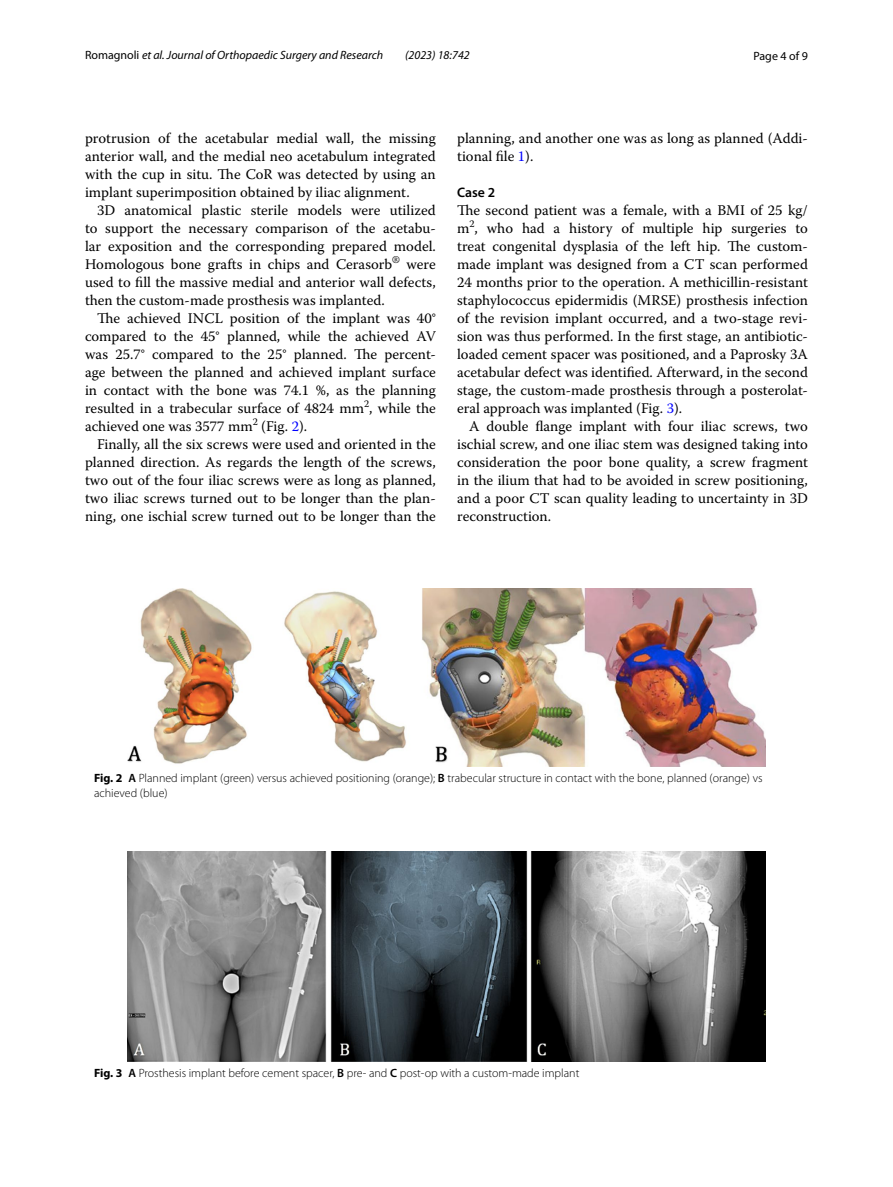
<style>
.page{position:relative;width:893px;height:1187px;background:#fff}
.page>*{position:absolute;margin:0;border:0;box-sizing:border-box;transform-origin:0 0}
.t1{font:14.7px/18px "Warnock Pro";color:#000;text-align:justify}
.t2{font:600 13.8px "Myriad Pro";color:#000}
.t3{font:300 12px/15px "Myriad Pro";color:#000}
.t4{font:italic 12px "Myriad Pro";color:#000}
.t5{font:12px "Myriad Pro";color:#000}
.s1{font-style:normal}
.s2{color:#00f}
.s3{font-weight:700}
.s4{font-weight:600}
</style>
<div class="page">
<img style="left:127px;top:589px;width:638px;height:177px">
<img style="left:128px;top:851px;width:637px;height:210px">
<p class="t4" style="left:85px;top:48px;width:300px"><span class="s1">Romagnoli</span> et al. Journal of Orthopaedic Surgery and Research</p>
<p class="t4" style="left:405px;top:48px;width:66px">(2023) 18:742</p>
<p class="t5" style="left:753px;top:48px;width:56px">Page 4 of 9</p>
<p class="t1" style="left:85px;top:128px;width:352px">protrusion of the acetabular medial wall, the missing anterior wall, and the medial neo acetabulum integrated with the cup in situ. The CoR was detected by using an implant superimposition obtained by iliac alignment.</p>
<p class="t1" style="left:85px;top:200px;width:352px;text-indent:12px">3D anatomical plastic sterile models were utilized to support the necessary comparison of the acetabu&shy;lar exposition and the corresponding prepared model.<br>Homologous bone grafts in chips and Cerasorb<sup>®</sup> were used to fill the massive medial and anterior wall defects, then the custom-made prosthesis was implanted.</p>
<p class="t1" style="left:85px;top:308px;width:352px;text-indent:12px">The achieved INCL position of the implant was 40° compared to the 45° planned, while the achieved AV was 25.7° compared to the 25° planned. The percent&shy;age between the planned and achieved implant surface in contact with the bone was 74.1 %, as the planning resulted in a trabecular surface of 4824 mm<sup>2</sup>, while the achieved one was 3577 mm<sup>2</sup> (Fig. <span class="s2">2</span>).</p>
<p class="t1" style="left:85px;top:434px;width:352px;text-indent:12px">Finally, all the six screws were used and oriented in the planned direction. As regards the length of the screws, two out of the four iliac screws were as long as planned, two iliac screws turned out to be longer than the plan&shy;ning, one ischial screw turned out to be longer than the</p>
<p class="t1" style="left:457px;top:128px;width:352px">planning, and another one was as long as planned (Addi&shy;tional file <span class="s2">1</span>).</p>
<p class="t2" style="left:457px;top:183px;width:40px">Case 2</p>
<p class="t1" style="left:457px;top:200px;width:352px">The second patient was a female, with a BMI of 25 kg/ m<sup>2</sup>, who had a history of multiple hip surgeries to treat congenital dysplasia of the left hip. The custom&shy;made implant was designed from a CT scan performed 24 months prior to the operation. A methicillin-resistant staphylococcus epidermidis (MRSE) prosthesis infection of the revision implant occurred, and a two-stage revi&shy;sion was thus performed. In the first stage, an antibiotic&shy;loaded cement spacer was positioned, and a Paprosky 3A acetabular defect was identified. Afterward, in the second stage, the custom-made prosthesis through a posterolat&shy;eral approach was implanted (Fig. <span class="s2">3</span>).</p>
<p class="t1" style="left:457px;top:416px;width:352px;text-indent:12px">A double flange implant with four iliac screws, two ischial screw, and one iliac stem was designed taking into consideration the poor bone quality, a screw fragment in the ilium that had to be avoided in screw positioning, and a poor CT scan quality leading to uncertainty in 3D reconstruction.</p>
<p class="t3" style="left:94px;top:770px;width:670px"><span class="s3">Fig. 2</span> <span class="s4">A</span> Planned implant (green) versus achieved positioning (orange); <span class="s4">B</span> trabecular structure in contact with the bone, planned (orange) vs achieved (blue)</p>
<p class="t3" style="left:94px;top:1065px;width:487px"><span class="s3">Fig. 3</span> <span class="s4">A</span> Prosthesis implant before cement spacer, <span class="s4">B</span> pre- and <span class="s4">C</span> post-op with a custom-made implant</p>
</div>
